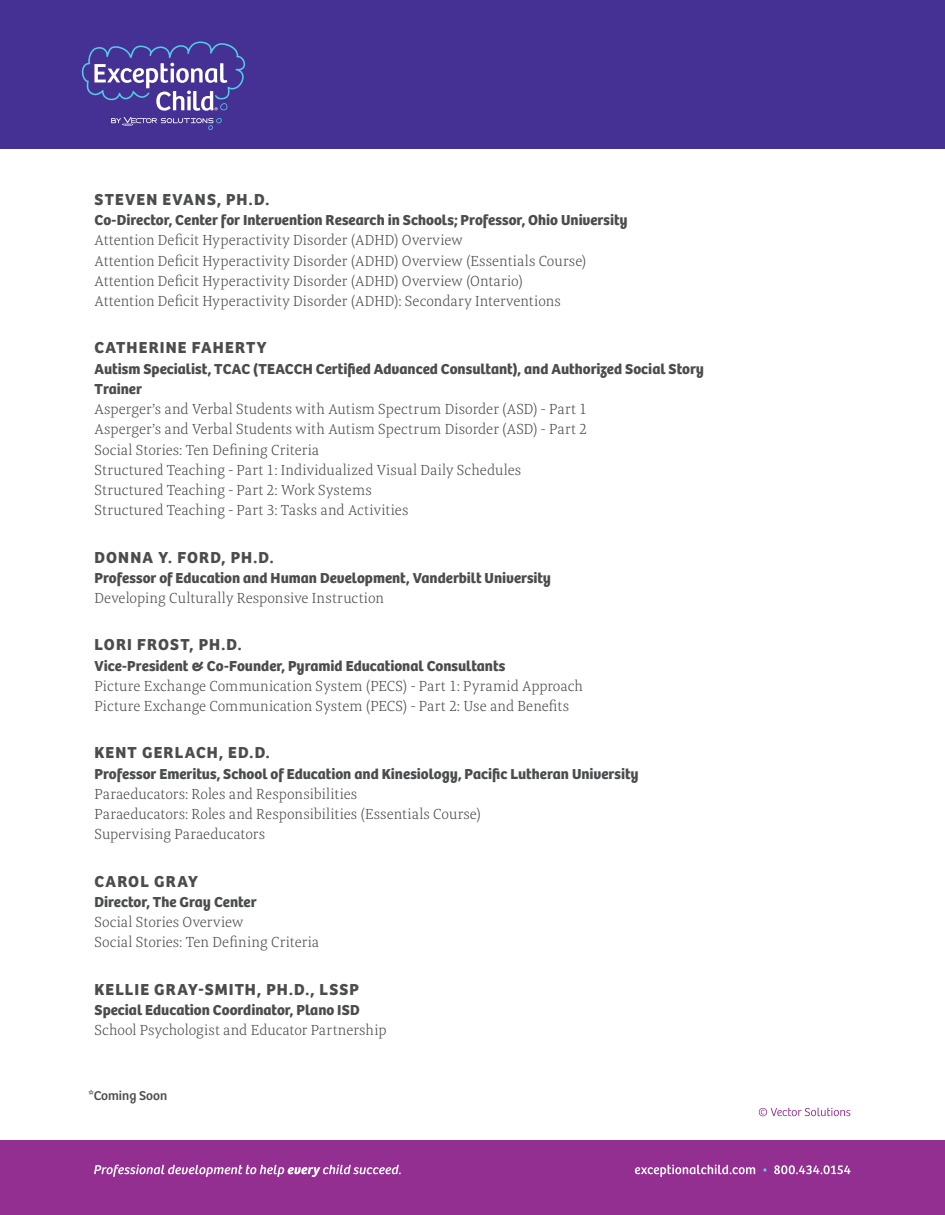
<style>
.page{position:relative;width:945px;height:1215px;background:#fff}
.page>*{position:absolute;margin:0;border:0;box-sizing:border-box;transform-origin:0 0}
.t1{font:700 16.5px "Bree";letter-spacing:.065em;color:#4b4c4d}
.t2{font:300 15px/20.2px "Meret Pro";letter-spacing:.005em;color:#4b4c4d}
.t3{font:700 15px/20.2px "Bree";color:#4b4c4d}
.t4{font:13.35px "Bree";color:#4b4c4d}
</style>
<div class="page">
<div style="left:0;top:1141px;width:945px;height:74px;background:#942f92"></div>
<svg style="left:94px;top:1165px;width:307px;height:12px"></svg>
<svg style="left:635px;top:1165px;width:120px;height:12px"></svg>
<svg style="left:774px;top:1165px;width:77px;height:9px"></svg>
<div style="left:0;top:0;width:945px;height:148px;background:#443193"></div>
<svg style="left:759px;top:1108px;width:91px;height:8px"></svg>
<svg style="left:111px;top:117px;width:111px;height:13px"></svg>
<svg style="left:81px;top:41px;width:165px;height:70px"></svg>
<p class="t1" style="left:94px;top:189px;width:176px">STEVEN EVANS, PH.D.</p>
<p class="t3" style="left:94px;top:210px;width:535px">Co-Director, Center for Intervention Research in Schools; Professor, Ohio University</p>
<p class="t2" style="left:94px;top:230px;width:493px">Attention Deficit Hyperactivity Disorder (ADHD) Overview<br>Attention Deficit Hyperactivity Disorder (ADHD) Overview (Essentials Course)<br>Attention Deficit Hyperactivity Disorder (ADHD) Overview (Ontario)<br>Attention Deficit Hyperactivity Disorder (ADHD): Secondary Interventions</p>
<p class="t1" style="left:94px;top:338px;width:174px">CATHERINE FAHERTY</p>
<p class="t3" style="left:94px;top:359px;width:611px">Autism Specialist, TCAC (TEACCH Certified Advanced Consultant), and Authorized Social Story<br>Trainer</p>
<p class="t2" style="left:94px;top:399px;width:494px">Asperger’s and Verbal Students with Autism Spectrum Disorder (ASD) - Part 1<br>Asperger’s and Verbal Students with Autism Spectrum Disorder (ASD) - Part 2<br>Social Stories: Ten Defining Criteria<br>Structured Teaching - Part 1: Individualized Visual Daily Schedules Structured Teaching - Part 2: Work Systems<br>Structured Teaching - Part 3: Tasks and Activities</p>
<p class="t1" style="left:94px;top:547px;width:181px">DONNA Y. FORD, PH.D.</p>
<p class="t3" style="left:94px;top:568px;width:458px">Professor of Education and Human Development, Vanderbilt University</p>
<p class="t2" style="left:94px;top:588px;width:291px">Developing Culturally Responsive Instruction</p>
<p class="t1" style="left:94px;top:635px;width:149px">LORI FROST, PH.D.</p>
<p class="t3" style="left:94px;top:656px;width:412px">Vice-President &amp; Co-Founder, Pyramid Educational Consultants</p>
<p class="t2" style="left:94px;top:676px;width:490px">Picture Exchange Communication System (PECS) - Part 1: Pyramid Approach<br>Picture Exchange Communication System (PECS) - Part 2: Use and Benefits</p>
<p class="t1" style="left:94px;top:743px;width:177px">KENT GERLACH, ED.D.</p>
<p class="t3" style="left:94px;top:764px;width:546px">Professor Emeritus, School of Education and Kinesiology, Pacific Lutheran University</p>
<p class="t2" style="left:94px;top:784px;width:388px">Paraeducators: Roles and Responsibilities<br>Paraeducators: Roles and Responsibilities (Essentials Course)<br>Supervising Paraeducators</p>
<p class="t1" style="left:94px;top:871px;width:105px">CAROL GRAY</p>
<p class="t3" style="left:94px;top:892px;width:164px">Director, The Gray Center</p>
<p class="t2" style="left:94px;top:912px;width:226px">Social Stories Overview<br>Social Stories: Ten Defining Criteria</p>
<p class="t1" style="left:94px;top:979px;width:266px">KELLIE GRAY-SMITH, PH.D., LSSP</p>
<p class="t3" style="left:94px;top:1000px;width:267px">Special Education Coordinator, Plano ISD</p>
<p class="t2" style="left:94px;top:1020px;width:294px">School Psychologist and Educator Partnership</p>
<p class="t4" style="left:88px;top:1087px;width:80px">*Coming Soon</p>
</div>
